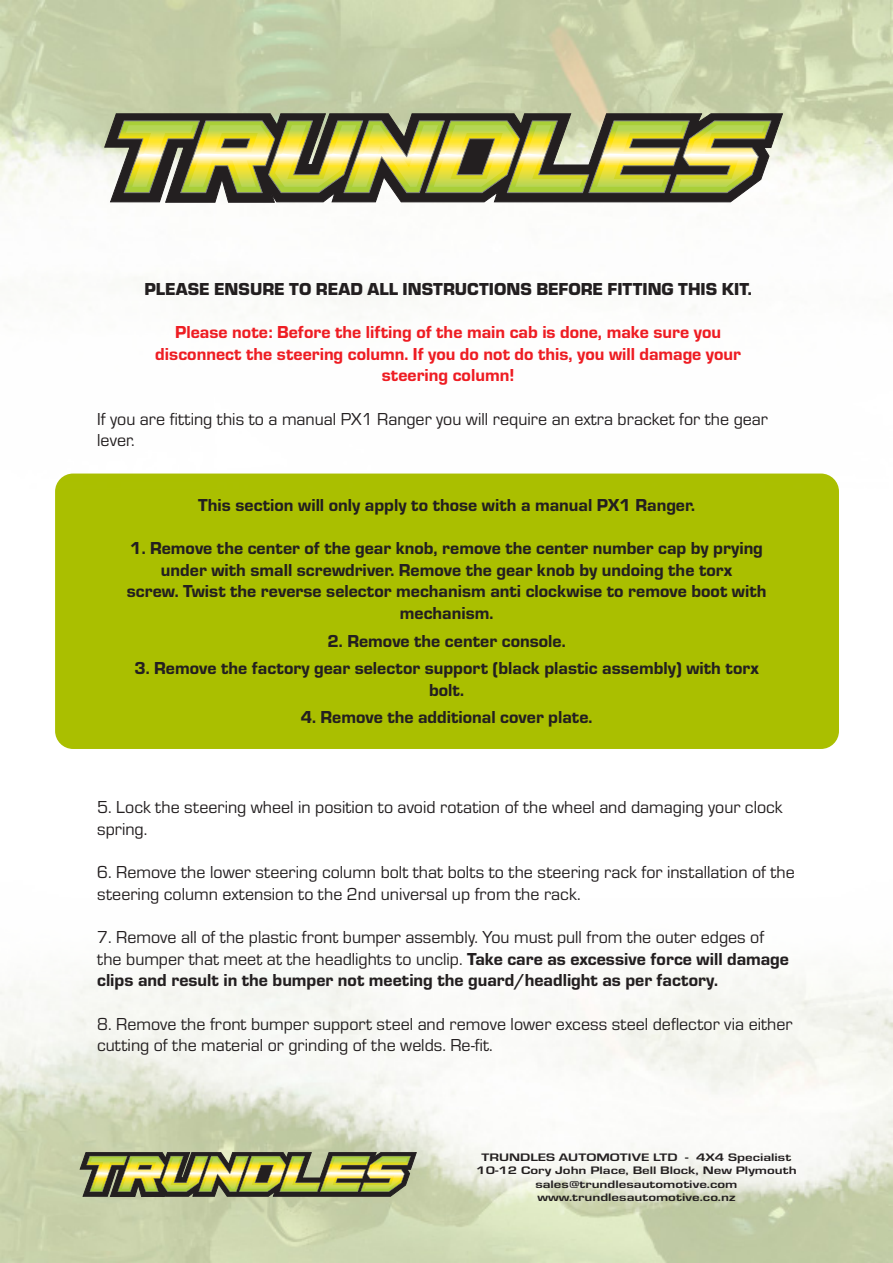
<style>
.page{position:relative;width:893px;height:1263px;background:#fff}
.page>*{position:absolute;margin:0;border:0;box-sizing:border-box;transform-origin:0 0}
.t1{font:18px/21.6px "Eurostile";color:#231f20}
.t2{font:18px "Eurostile Hea";color:#231f20}
.t3{font:18px "Eurostile Hea";color:#ee1d23}
.t4{font:900 18px "Eurostile";color:#231f20}
.t5{font:700 11.25px "Eurostile";color:#231f20;scale:1.33 1}
.s1{font-family:"Eurostile Hea"}
</style>
<div class="page">
<div style="left:55px;top:473px;width:784px;height:276px;background:#aabf00;border-radius:18px"></div>
<img style="left:1px;top:0;width:892px;height:564px">
<img style="left:1px;top:955px;width:892px;height:308px">
<svg style="left:104px;top:113px;width:679px;height:90px;background:#585552"></svg>
<svg style="left:117px;top:120px;width:654px;height:73px;background:#84964c"></svg>
<svg style="left:126px;top:125px;width:639px;height:62px;background:#aaa84f"></svg>
<svg style="left:80px;top:1152px;width:337px;height:45px;background:#8c8d49"></svg>
<p class="t4" style="left:144px;top:276px;width:609px">PLEASE ENSURE TO READ ALL INSTRUCTIONS BEFORE FITTING THIS KIT.</p>
<p class="t3" style="left:175px;top:320px;width:547px">Please note: Before the lifting of the main cab is done, make sure you</p>
<p class="t3" style="left:155px;top:341px;width:587px">disconnect the steering column. If you do not do this, you will damage your</p>
<p class="t3" style="left:382px;top:363px;width:134px">steering column!</p>
<p class="t1" style="left:97px;top:407px;width:672px">If you are fitting this to a manual PX1 Ranger you will require an extra bracket for the gear lever.</p>
<p class="t2" style="left:198px;top:492px;width:498px">This section will only apply to those with a manual PX1 Ranger.</p>
<p class="t2" style="left:130px;top:536px;width:634px">1. Remove the center of the gear knob, remove the center number cap by prying</p>
<p class="t2" style="left:161px;top:557px;width:573px">under with small screwdriver. Remove the gear knob by undoing the torx</p>
<p class="t2" style="left:127px;top:579px;width:641px">screw. Twist the reverse selector mechanism anti clockwise to remove boot with</p>
<p class="t2" style="left:400px;top:600px;width:95px">mechanism.</p>
<p class="t2" style="left:328px;top:628px;width:240px">2. Remove the center console.</p>
<p class="t2" style="left:134px;top:656px;width:626px">3. Remove the factory gear selector support (black plastic assembly) with torx</p>
<p class="t2" style="left:429px;top:677px;width:36px">bolt.</p>
<p class="t2" style="left:301px;top:705px;width:293px">4. Remove the additional cover plate.</p>
<p class="t1" style="left:97px;top:796px;width:687px">5. Lock the steering wheel in position to avoid rotation of the wheel and damaging your clock spring.</p>
<p class="t1" style="left:97px;top:861px;width:699px">6. Remove the lower steering column bolt that bolts to the steering rack for installation of the steering column extension to the 2nd universal up from the rack.</p>
<p class="t1" style="left:97px;top:925px;width:693px">7. Remove all of the plastic front bumper assembly. You must pull from the outer edges of the bumper that meet at the headlights to unclip. <span class="s1">Take care as excessive force will damage clips and result in the bumper not meeting the guard/headlight as per factory.</span></p>
<p class="t1" style="left:97px;top:1012px;width:697px">8. Remove the front bumper support steel and remove lower excess steel deflector via either</p>
<p class="t1" style="left:97px;top:1033px;width:397px">cutting of the material or grinding of the welds. Re-fit.</p>
<p class="t5" style="left:482px;top:1149px;width:234px">TRUNDLES AUTOMOTIVE LTD - 4X4 Specialist</p>
<p class="t5" style="left:476px;top:1162px;width:242px">10-12 Cory John Place, Bell Block, New Plymouth</p>
<p class="t5" style="left:535px;top:1176px;width:153px">sales@trundlesautomotive.com</p>
<p class="t5" style="left:537px;top:1189px;width:150px">www.trundlesautomotive.co.nz</p>
</div>
